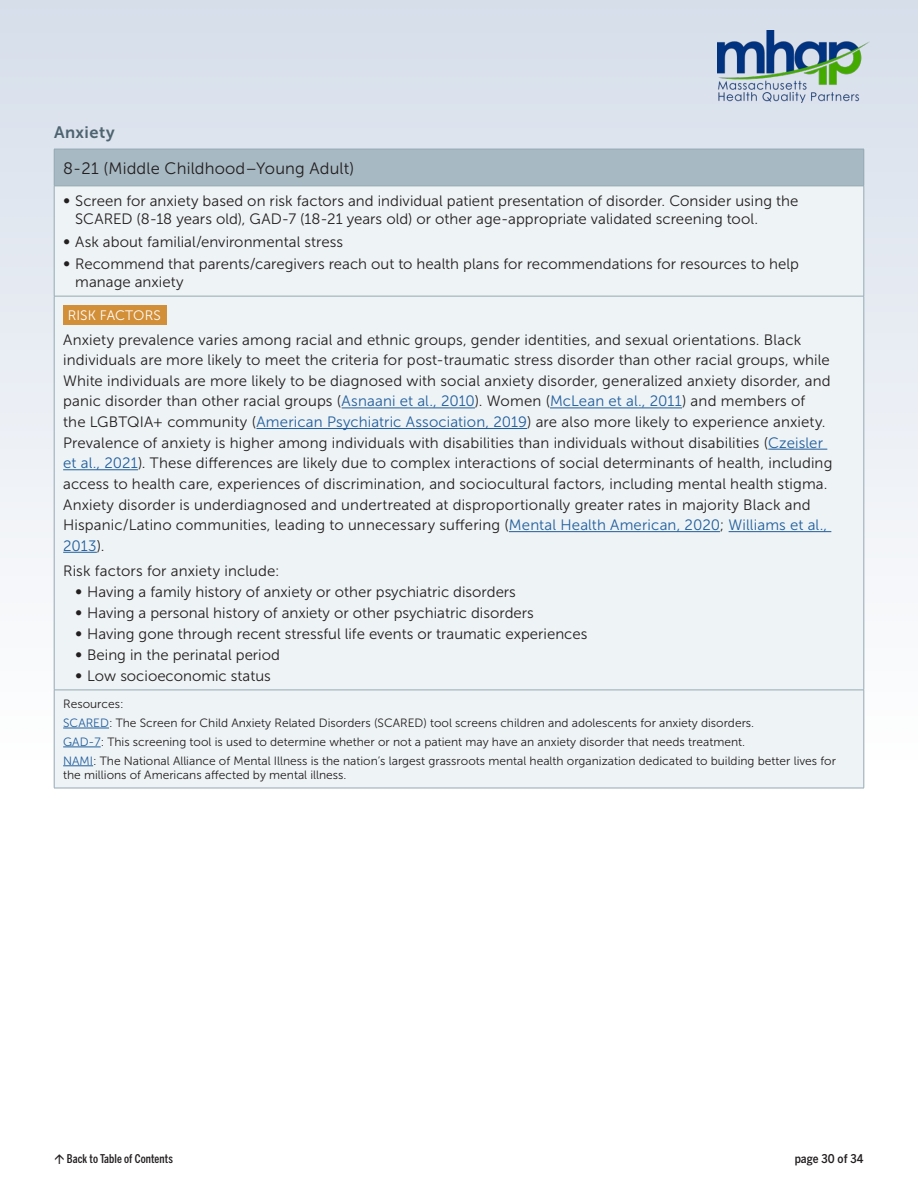
<style>
.page{position:relative;width:918px;height:1188px;background:#fff}
.page>*{position:absolute;margin:0;border:0;box-sizing:border-box;transform-origin:0 0}
.t1{font:16.5px "Museo Sans 300";letter-spacing:.01em;color:#231f20}
.t2{font:16.5px "Museo Sans 700";letter-spacing:.025em;color:#4e6470}
.t3{font:15px/20.7px "Museo Sans 300";letter-spacing:.005em;color:#231f20}
.t4{font:13.65px "Museo Sans 300";letter-spacing:.01em;color:#fff}
.t5{font:12px/18.9px "Museo Sans 300";color:#231f20}
.t6{font:500 12px "Benton Sans Comp";letter-spacing:.01em;color:#231f20}
.t7{font:500 12px "Benton Sans Cond";letter-spacing:.005em;color:#231f20}
.s1{font-size:18px}
.s2{color:#215e9e}
</style>
<div class="page">
<div style="left:0;top:0;width:918px;height:825px;background:linear-gradient(to bottom,#d6deea,#fff)"></div>
<img style="left:718px;top:30px;width:151px;height:72px">
<div style="left:54px;top:149px;width:810px;height:37px;background:#a7b9c3"></div>
<div style="left:55px;top:187px;width:809px;height:601px;background:#eef3f5"></div>
<hr style="left:54px;top:296px;width:810px;height:1px;background:#95a9b4">
<hr style="left:54px;top:690px;width:810px;height:1px;background:#95a9b4">
<hr style="left:54px;top:788px;width:810px;height:1px;background:#95a9b4">
<hr style="left:54px;top:186px;width:810px;height:1px;background:#95a9b4">
<hr style="left:54px;top:149px;width:1px;height:37px;background:#95a9b4">
<hr style="left:864px;top:149px;width:1px;height:37px;background:#95a9b4">
<hr style="left:54px;top:186px;width:1px;height:110px;background:#95a9b4">
<hr style="left:864px;top:186px;width:1px;height:110px;background:#95a9b4">
<hr style="left:54px;top:296px;width:1px;height:394px;background:#95a9b4">
<hr style="left:864px;top:296px;width:1px;height:394px;background:#95a9b4">
<hr style="left:54px;top:690px;width:1px;height:98px;background:#95a9b4">
<hr style="left:864px;top:690px;width:1px;height:98px;background:#95a9b4">
<hr style="left:54px;top:149px;width:810px;height:1px;background:#95a9b4">
<hr style="left:342px;top:408px;width:133px;height:1px;background:#215e9e">
<hr style="left:550px;top:408px;width:132px;height:1px;background:#215e9e">
<hr style="left:256px;top:428px;width:271px;height:1px;background:#215e9e">
<hr style="left:768px;top:449px;width:59px;height:1px;background:#215e9e">
<hr style="left:63px;top:469px;width:75px;height:1px;background:#215e9e">
<hr style="left:509px;top:531px;width:211px;height:1px;background:#215e9e">
<hr style="left:729px;top:531px;width:102px;height:1px;background:#215e9e">
<hr style="left:63px;top:552px;width:34px;height:1px;background:#215e9e">
<div style="left:63px;top:305px;width:103px;height:19px;background:#d38f38"></div>
<hr style="left:63px;top:728px;width:46px;height:1px;background:#215e9e">
<hr style="left:63px;top:747px;width:38px;height:1px;background:#215e9e">
<hr style="left:63px;top:766px;width:30px;height:1px;background:#215e9e">
<p class="t2" style="left:54px;top:123px;width:62px">Anxiety</p>
<p class="t1" style="left:63px;top:159px;width:293px">8-21 (Middle Childhood–Young Adult)</p>
<p class="t3" style="left:75px;top:192px;width:725px;line-height:18px;text-indent:-12px"><span class="s1">•</span> Screen for anxiety based on risk factors and individual patient presentation of disorder. Consider using the<br>SCARED (8-18 years old), GAD-7 (18-21 years old) or other age-appropriate validated screening tool.</p>
<p class="t3" style="left:63px;top:231px;width:281px"><span class="s1">•</span> Ask about familial/environmental stress</p>
<p class="t3" style="left:75px;top:255px;width:725px;line-height:18px;text-indent:-12px"><span class="s1">•</span> Recommend that parents/caregivers reach out to health plans for recommendations for resources to help manage anxiety</p>
<p class="t4" style="left:68px;top:308px;width:95px">RISK FACTORS</p>
<p class="t3" style="left:63px;top:329px;width:771px">Anxiety prevalence varies among racial and ethnic groups, gender identities, and sexual orientations. Black individuals are more likely to meet the criteria for post-traumatic stress disorder than other racial groups, while White individuals are more likely to be diagnosed with social anxiety disorder, generalized anxiety disorder, and panic disorder than other racial groups (<span class="s2">Asnaani et al., 2010</span>). Women (<span class="s2">McLean et al., 2011</span>) and members of<br>the LGBTQIA+ community (<span class="s2">American Psychiatric Association, 2019</span>) are also more likely to experience anxiety.<br>Prevalence of anxiety is higher among individuals with disabilities than individuals without disabilities (<span class="s2">Czeisler et al., 2021</span>). These differences are likely due to complex interactions of social determinants of health, including access to health care, experiences of discrimination, and sociocultural factors, including mental health stigma.<br>Anxiety disorder is underdiagnosed and undertreated at disproportionally greater rates in majority Black and Hispanic/Latino communities, leading to unnecessary suffering (<span class="s2">Mental Health American, 2020</span>; <span class="s2">Williams et al., 2013</span>).</p>
<p class="t3" style="left:63px;top:561px;width:218px">Risk factors for anxiety include:</p>
<p class="t3" style="left:75px;top:582px;width:442px"><span class="s1">•</span> Having a family history of anxiety or other psychiatric disorders</p>
<p class="t3" style="left:75px;top:603px;width:460px"><span class="s1">•</span> Having a personal history of anxiety or other psychiatric disorders</p>
<p class="t3" style="left:75px;top:624px;width:514px"><span class="s1">•</span> Having gone through recent stressful life events or traumatic experiences</p>
<p class="t3" style="left:75px;top:645px;width:206px"><span class="s1">•</span> Being in the perinatal period</p>
<p class="t3" style="left:75px;top:666px;width:197px"><span class="s1">•</span> Low socioeconomic status</p>
<p class="t5" style="left:63px;top:694px;width:774px">Resources:<br><span class="s2">SCARED</span>: The Screen for Child Anxiety Related Disorders (SCARED) tool screens children and adolescents for anxiety disorders.<br><span class="s2">GAD-7</span>: This screening tool is used to determine whether or not a patient may have an anxiety disorder that needs treatment.<br><span class="s2">NAMI</span>: The National Alliance of Mental Illness is the nation’s largest grassroots mental health organization dedicated to building better lives for</p>
<p class="t5" style="left:63px;top:766px;width:285px">the millions of Americans affected by mental illness.</p>
<p class="t6" style="left:67px;top:1152px;width:107px">Back to Table of Contents</p>
<p class="t7" style="left:795px;top:1152px;width:70px">page 30 of 34</p>
</div>
